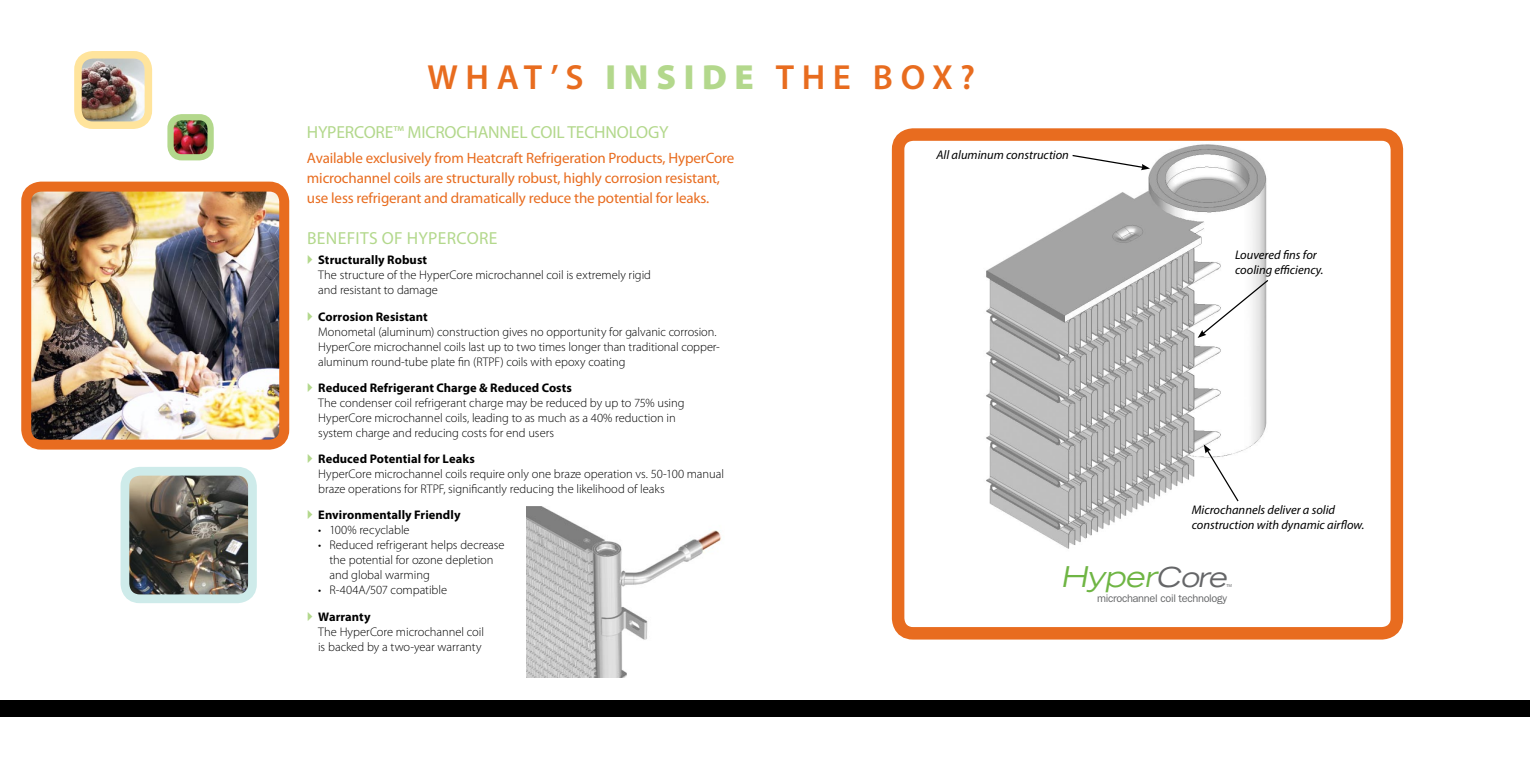
<style>
.page{position:relative;width:1530px;height:765px;background:#fff}
.page>*{position:absolute;margin:0;border:0;box-sizing:border-box;transform-origin:0 0}
.t1{font:600 35px "Myriad Pro";letter-spacing:.22em;color:#e86c1f}
.t2{font:italic expanded 28.75px "Trade Gothic LH";color:#6fb544}
.t3{font:italic expanded 27.5px "Trade Gothic LH";color:#656668}
.t4{font:17.5px "Myriad Pro";letter-spacing:-.01em;color:#b3d88c}
.t5{font:15px/20px "Myriad Pro";letter-spacing:-.01em;color:#e86c1f}
.t6{font:300 12.5px/15px "Myriad Pro";letter-spacing:-.005em;color:#000}
.t7{font:700 12.5px "Myriad Pro";letter-spacing:.005em;color:#000}
.t8{font:italic 12.5px/15px "Myriad Pro";color:#000}
.t9{font:11px "Franklin Gothic";letter-spacing:-.03em;color:#656668}
.t10{font:4.25px "Franklin Gothic";color:#656668}
.s1{font-weight:900;color:#b3d88c}
</style>
<div class="page">
<img style="left:26px;top:187px;width:258px;height:258px;border-radius:15px">
<div style="left:21px;top:182px;width:268px;height:268px;border:10px solid #e86c1f;border-radius:15px"></div>
<img style="left:131px;top:477px;width:116px;height:116px">
<div style="left:121px;top:467px;width:136px;height:136px;border:9px solid #ceebea;border-radius:15px"></div>
<img style="left:78px;top:55px;width:70px;height:70px;border-radius:15px">
<div style="left:74px;top:51px;width:78px;height:78px;border:8px solid #ffe49c;border-radius:15px"></div>
<img style="left:174px;top:121px;width:33px;height:32px">
<div style="left:167px;top:114px;width:47px;height:46px;border:6px solid #b3d88c;border-radius:11px"></div>
<img style="left:527px;top:506px;width:194px;height:172px">
<div style="left:0;top:700px;width:1530px;height:17px;background:#000"></div>
<img style="left:905px;top:141px;width:362px;height:408px">
<div style="left:892px;top:128px;width:511px;height:512px;border:12px solid #e86c1f;border-radius:15px"></div>
<svg style="left:1198px;top:279px;width:71px;height:59px"></svg>
<svg style="left:1071px;top:154px;width:79px;height:16px"></svg>
<svg style="left:1204px;top:444px;width:36px;height:59px"></svg>
<h1 class="t1" style="left:427px;top:55px;width:549px">WHAT’S <span class="s1">INSIDE</span> THE BOX ?</h1>
<h3 class="t4" style="left:307px;top:121px;width:363px">HYPERCORE™ MICROCHANNEL COI L TECHNOLOGY</h3>
<p class="t5" style="left:307px;top:148px;width:429px">Available exclusively from Heatcraft Refrigeration Products, HyperCore microchannel coils are structurally robust, highly corrosion resistant, use less refrigerant and dramatically reduce the potential for leaks.</p>
<p class="t8" style="left:937px;top:147px;width:134px">All aluminum construction</p>
<h3 class="t4" style="left:307px;top:228px;width:19px">BENEFI</h3>
<h3 class="t4" style="left:360px;top:228px;width:118px">TS OF HYPERCORE</h3>
<p class="t7" style="left:318px;top:252px;width:110px">Structurally Robust</p>
<p class="t6" style="left:318px;top:268px;width:334px">The structure of the HyperCore microchannel coil is extremely rigid and resistant to damage</p>
<p class="t7" style="left:318px;top:308px;width:111px">Corrosion Resistant</p>
<p class="t6" style="left:318px;top:324px;width:403px">Monometal (aluminum) construction gives no opportunity for galvanic corrosion.<br>HyperCore microchannel coils last up to two times longer than traditional copper&shy;aluminum round-tube plate fin (RTPF) coils with epoxy coating</p>
<p class="t7" style="left:318px;top:379px;width:255px">Reduced Refrigerant Charge &amp; Reduced Costs</p>
<p class="t6" style="left:318px;top:395px;width:368px">The condenser coil refrigerant charge may be reduced by up to 75% using<br>HyperCore microchannel coils, leading to as much as a 40% reduction in system charge and reducing costs for end users</p>
<p class="t7" style="left:318px;top:451px;width:158px">Reduced Potential for Leaks</p>
<p class="t6" style="left:318px;top:466px;width:407px">HyperCore microchannel coils require only one braze operation vs. 50-100 manual braze operations for RTPF, significantly reducing the likelihood of leaks</p>
<p class="t7" style="left:318px;top:507px;width:144px">Environmentally Friendly</p>
<p class="t6" style="left:329px;top:523px;width:177px">100% recyclable<br>Reduced refrigerant helps decrease the potential for ozone depletion and global warming<br>R-404A/507 compatible</p>
<p class="t7" style="left:318px;top:608px;width:54px">Warranty</p>
<p class="t6" style="left:318px;top:624px;width:167px">The HyperCore microchannel coil is backed by a two-year warranty</p>
<p class="t6" style="left:318px;top:523px;width:5px">• •</p>
<p class="t6" style="left:318px;top:583px;width:5px">•</p>
<p class="t8" style="left:1235px;top:247px;width:90px">Louvered fins for cooling efficiency.</p>
<p class="t8" style="left:1192px;top:502px;width:174px">Microchannels deliver a solid construction with dynamic airflow.</p>
<h2 class="t2" style="left:1060px;top:557px;width:104px">Hyper</h2>
<p class="t9" style="left:1097px;top:592px;width:131px">microchannel coil technology</p>
<h3 class="t3" style="left:1156px;top:559px;width:78px">Core</h3>
<p class="t10" style="left:1226px;top:583px;width:7px">TM</p>
</div>
